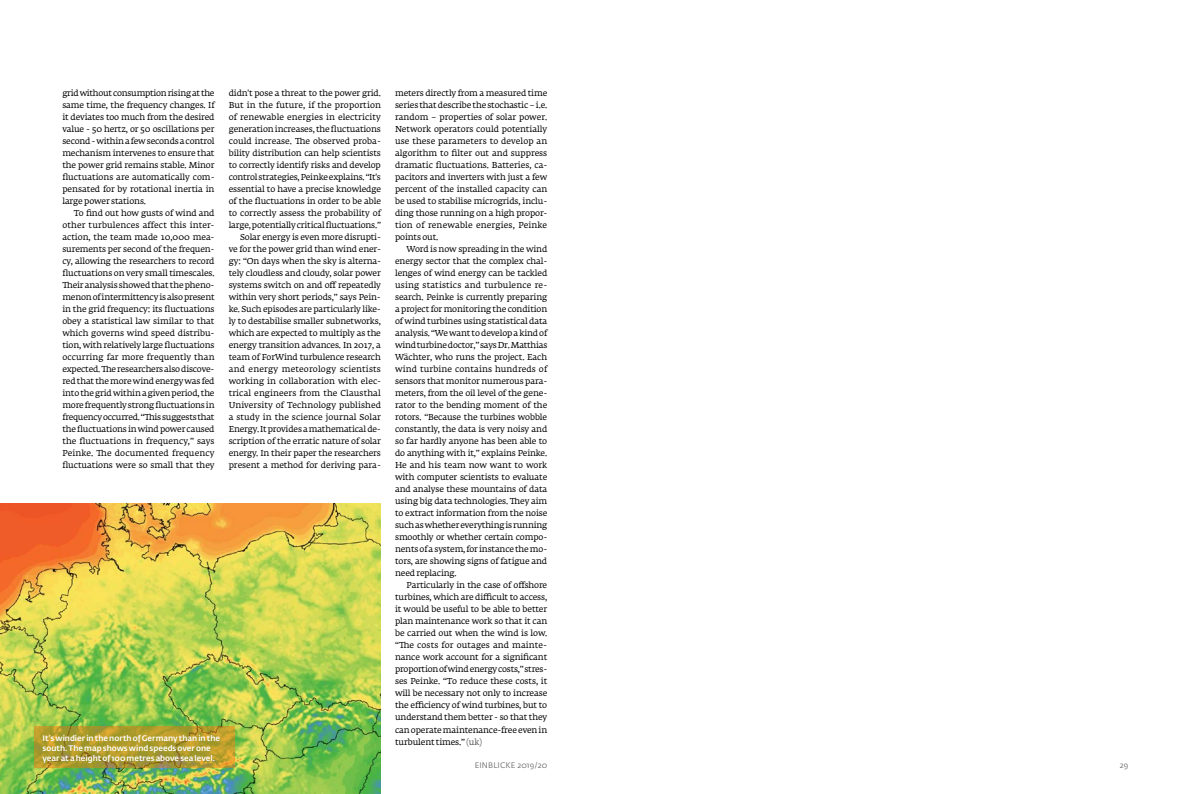
<style>
.page{position:relative;width:1191px;height:794px;background:#fff}
.page>*{position:absolute;margin:0;border:0;box-sizing:border-box;transform-origin:0 0}
.t1{font:8.5px/12px "Fedra Serif A Std";letter-spacing:-.015em;color:#000;text-align:justify}
.t2{font:500 8px/10px "Fedra Sans Std";color:#fff}
.t3{font:8px "Fedra Sans Std";letter-spacing:.015em;color:#706f6f}
.s1{color:#575756}
</style>
<div class="page">
<img style="left:0;top:504px;width:381px;height:290px">
<svg style="left:34px;top:726px;width:201px;height:42px;background:#ae982c"></svg>
<p class="t1" style="left:62px;top:88px;width:154px">grid without consumption rising at the same time, the frequency changes. If it deviates too much from the desired value - 50 hertz, or 50 oscillations per second - within a few seconds a control mechanism intervenes to ensure that the power grid remains stable. Minor fluctuations are automatically com&shy;pensated for by rotational inertia in large power stations.</p>
<p class="t1" style="left:62px;top:208px;width:154px;text-indent:11px">To find out how gusts of wind and other turbulences affect this inter&shy;action, the team made 10,000 mea&shy;surements per second of the frequen&shy;cy, allowing the researchers to record fluctuations on very small timescales.<br>Their analysis showed that the pheno&shy;menon of intermittency is also present in the grid frequency: its fluctuations obey a statistical law similar to that which governs wind speed distribu&shy;tion, with relatively large fluctuations occurring far more frequently than expected. The researchers also discove&shy;red that the more wind energy was fed into the grid within a given period, the more frequently strong fluctuations in frequency occurred. “This suggests that the fluctuations in wind power caused the fluctuations in frequency,” says Peinke. The documented frequency fluctuations were so small that they</p>
<p class="t2" style="left:43px;top:733px;width:179px">It’s windier in the north of Germany than in the south. The map shows wind speeds over one year at a height of 100 metres above sea level.</p>
<p class="t1" style="left:229px;top:88px;width:154px;text-align:right">didn't pose a threat to the power grid.<br>But in the future, if the proportion of renewable energies in electricity generation increases, the fluctuations could increase. The observed proba&shy;bility distribution can help scientists to correctly identify risks and develop control strategies, Peinke explains. “It's essential to have a precise knowledge of the fluctuations in order to be able to correctly assess the probability of large, potentially critical fluctuations.” Solar energy is even more disrupti-<br>ve for the power grid than wind ener&shy;gy: “On days when the sky is alterna&shy;tely cloudless and cloudy, solar power systems switch on and off repeatedly within very short periods,” says Pein&shy;ke. Such episodes are particularly like&shy;ly to destabilise smaller subnetworks, which are expected to multiply as the energy transition advances. In 2017, a team of ForWind turbulence research and energy meteorology scientists working in collaboration with elec&shy;trical engineers from the Clausthal University of Technology published a study in the science journal Solar Energy. It provides a mathematical de&shy;scription of the erratic nature of solar energy. In their paper the researchers present a method for deriving para-</p>
<p class="t1" style="left:395px;top:88px;width:154px">meters directly from a measured time series that describe the stochastic – i.e. random – properties of solar power.<br>Network operators could potentially use these parameters to develop an algorithm to filter out and suppress dramatic fluctuations. Batteries, ca&shy;pacitors and inverters with just a few percent of the installed capacity can be used to stabilise microgrids, inclu&shy;ding those running on a high propor&shy;tion of renewable energies, Peinke points out.</p>
<p class="t1" style="left:395px;top:244px;width:154px;text-indent:11px">Word is now spreading in the wind energy sector that the complex chal&shy;lenges of wind energy can be tackled using statistics and turbulence re&shy;search. Peinke is currently preparing a project for monitoring the condition of wind turbines using statistical data analysis. “We want to develop a kind of wind turbine doctor,” says Dr. Matthias Wächter, who runs the project. Each wind turbine contains hundreds of sensors that monitor numerous para&shy;meters, from the oil level of the gene&shy;rator to the bending moment of the rotors. “Because the turbines wobble constantly, the data is very noisy and so far hardly anyone has been able to do anything with it,” explains Peinke.<br>He and his team now want to work with computer scientists to evaluate and analyse these mountains of data using big data technologies. They aim to extract information from the noise such as whether everything is running smoothly or whether certain compo&shy;nents of a system, for instance the mo&shy;tors, are showing signs of fatigue and need replacing.</p>
<p class="t1" style="left:395px;top:580px;width:154px;text-indent:11px">Particularly in the case of offshore turbines, which are difficult to access, it would be useful to be able to better plan maintenance work so that it can be carried out when the wind is low. “The costs for outages and mainte&shy;nance work account for a significant proportion of wind energy costs,” stres&shy;ses Peinke. “To reduce these costs, it will be necessary not only to increase the efficiency of wind turbines, but to understand them better - so that they can operate maintenance-free even in turbulent times.” <span class="s1">(uk)</span></p>
<p class="t3" style="left:475px;top:760px;width:74px">EINBLICKE 2019/20</p>
<p class="t3" style="left:1120px;top:760px;width:10px">29</p>
</div>
